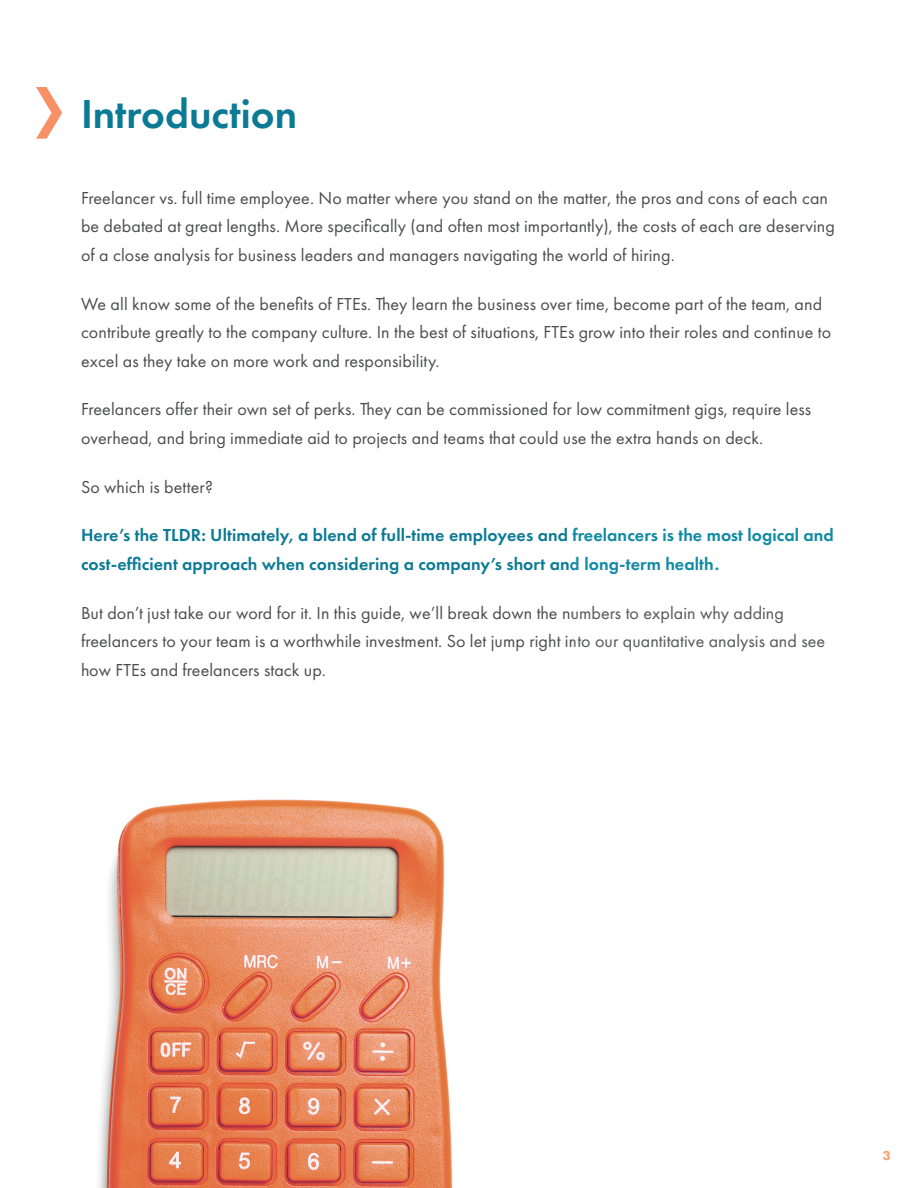
<style>
.page{position:relative;width:918px;height:1188px;background:#fff}
.page>*{position:absolute;margin:0;border:0;box-sizing:border-box;transform-origin:0 0}
.BODY{font:600 42px "Futura PT";color:#0b7a94}
.BODY-2{font:18px/28.5px "Futura PT";letter-spacing:.005em;color:#4b4c4d}
.BODY-3{font:600 18px/28.5px "Futura PT";letter-spacing:.005em;color:#0b7a94}
.t1{font:800 13.5px "Futura PT";color:#f79064}
</style>
<div class="page">
<img style="left:99px;top:799px;width:354px;height:389px">
<svg style="left:36px;top:87px;width:26px;height:52px"></svg>
<p class="BODY" style="left:81px;top:87px;width:218px">Introduction</p>
<p class="BODY-2" style="left:81px;top:183px;width:756px">Freelancer vs. full time employee. No matter where you stand on the matter, the pros and cons of each can be debated at great lengths. More specifically (and often most importantly), the costs of each are deserving of a close analysis for business leaders and managers navigating the world of hiring.</p>
<p class="BODY-2" style="left:81px;top:289px;width:752px">We all know some of the benefits of FTEs. They learn the business over time, become part of the team, and contribute greatly to the company culture. In the best of situations, FTEs grow into their roles and continue to excel as they take on more work and responsibility.</p>
<p class="BODY-2" style="left:81px;top:395px;width:732px">Freelancers offer their own set of perks. They can be commissioned for low commitment gigs, require less overhead, and bring immediate aid to projects and teams that could use the extra hands on deck.</p>
<p class="BODY-2" style="left:81px;top:472px;width:133px">So which is better?</p>
<p class="BODY-3" style="left:81px;top:521px;width:754px">Here’s the TLDR: Ultimately, a blend of full-time employees and freelancers is the most logical and cost-efficient approach when considering a company’s short and long-term health.</p>
<p class="BODY-2" style="left:81px;top:598px;width:746px">But don’t just take our word for it. In this guide, we’ll break down the numbers to explain why adding freelancers to your team is a worthwhile investment. So let jump right into our quantitative analysis and see how FTEs and freelancers stack up.</p>
<p class="t1" style="left:883px;top:1147px;width:10px">3</p>
</div>
